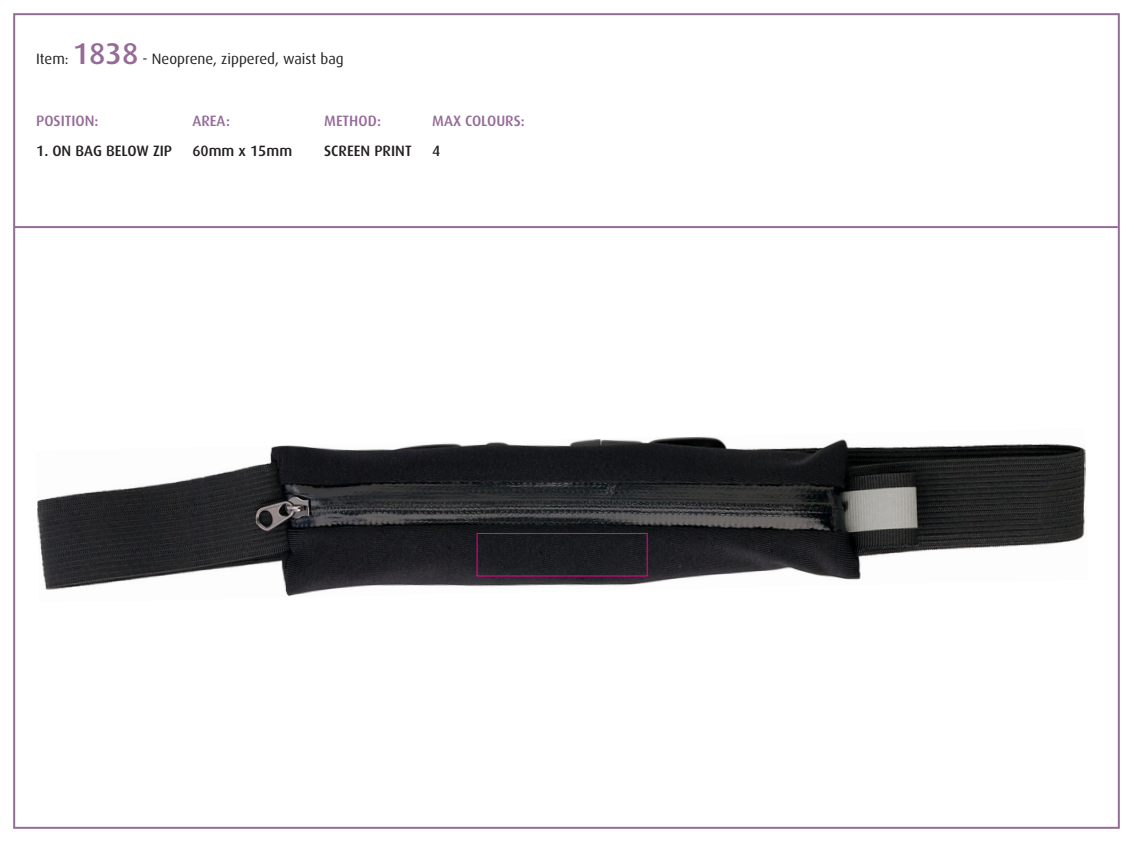
<style>
.page{position:relative;width:1134px;height:842px;background:#fff}
.page>*{position:absolute;margin:0;border:0;box-sizing:border-box;transform-origin:0 0}
.t1{font:15px "Dax";color:#231f20}
.t2{font:500 15px "Dax";color:#231f20}
.t3{font:500 15px "Dax";color:#956b98}
.s1{font-weight:500;font-size:30px;color:#956b98}
</style>
<div class="page">
<hr style="left:15px;top:226px;width:1103px;height:2px;background:#956b98">
<img style="left:37px;top:436px;width:1049px;height:160px">
<div style="left:477px;top:533px;width:171px;height:43px;border:1px solid #ed028c"></div>
<p class="t1" style="left:36px;top:50px;width:309px">Item: <span class="s1">1838</span> - Neoprene, zippered, waist bag</p>
<p class="t3" style="left:36px;top:113px;width:64px">POSITION:</p>
<p class="t3" style="left:192px;top:113px;width:39px">AREA:</p>
<p class="t3" style="left:324px;top:113px;width:58px">METHOD:</p>
<p class="t3" style="left:432px;top:113px;width:94px">MAX COLOURS:</p>
<p class="t2" style="left:36px;top:143px;width:138px">1. ON BAG BELOW ZIP</p>
<p class="t2" style="left:192px;top:143px;width:101px">60mm x 15mm</p>
<p class="t2" style="left:324px;top:143px;width:89px">SCREEN PRINT</p>
<p class="t2" style="left:432px;top:143px;width:10px">4</p>
</div>
